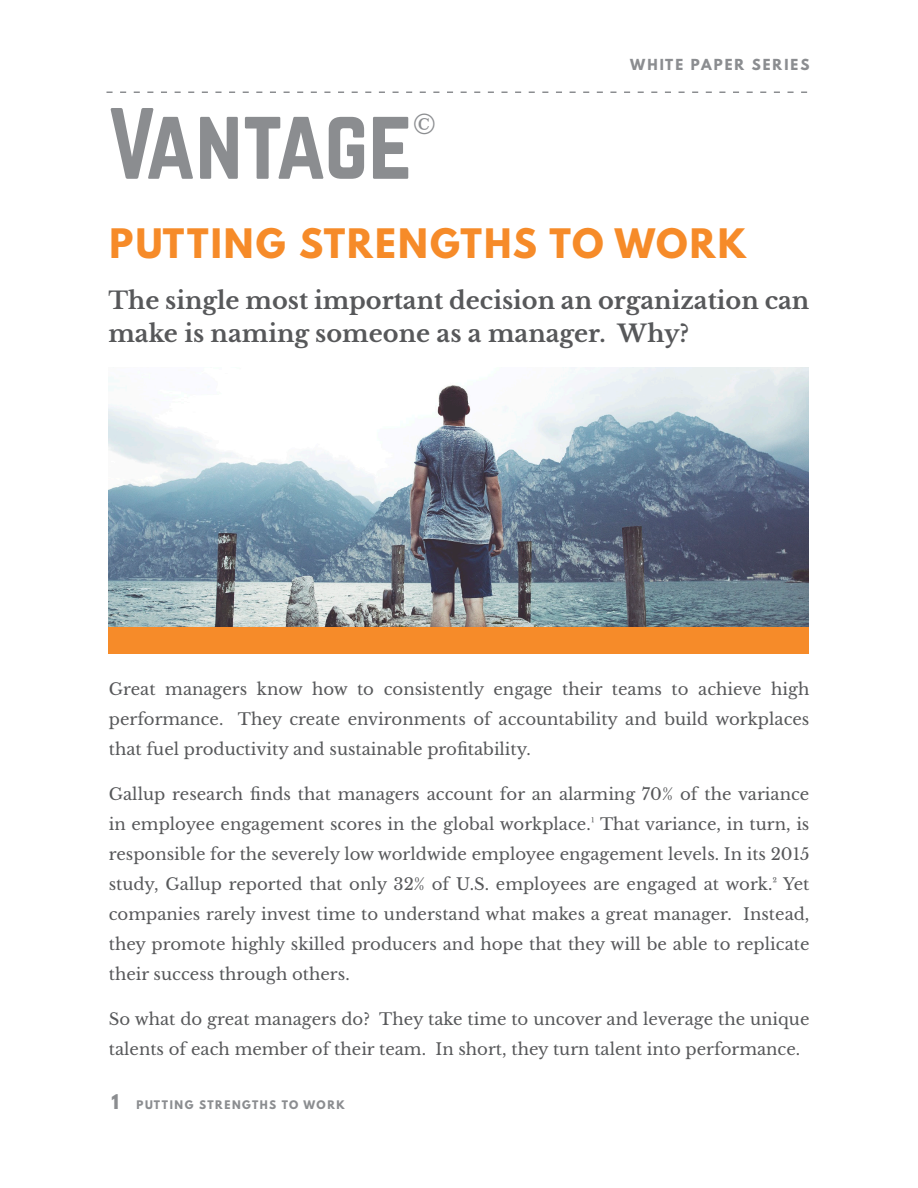
<style>
.page{position:relative;width:918px;height:1188px;background:#fff}
.page>*{position:absolute;margin:0;border:0;box-sizing:border-box;transform-origin:0 0}
.t1{font:88.5px "Norwester";letter-spacing:-.01em;color:#8b8d90}
.t2{font:700 36px "League Spartan";letter-spacing:.06em;color:#f68b29}
.t3{font:26.25px "Libre Baskerville";color:#8b8d90}
.t4{font:700 24px/33px "Libre Baskerville";color:#57585a}
.t5{font:16.5px/30px "Libre Baskerville";color:#57585a;text-align:justify}
.t6{font:700 13.5px "League Spartan";letter-spacing:.15em;color:#8b8d90}
.t7{font:700 10.5px "League Spartan";letter-spacing:.15em;color:#8b8d90}
.s1{font-size:18px}
</style>
<div class="page">
<div style="left:108px;top:626px;width:701px;height:28px;background:#f68b29"></div>
<svg style="left:106px;top:92px;width:701px;height:1px"></svg>
<img style="left:108px;top:367px;width:700px;height:259px">
<p class="t1" style="left:108px;top:101px;width:306px">Vantage</p>
<p class="t3" style="left:413px;top:108px;width:25px">©</p>
<p class="t6" style="left:630px;top:54px;width:181px">WHITE PAPER SERIES</p>
<p class="t2" style="left:110px;top:216px;width:638px">PUTTING STRENGTHS TO WORK</p>
<p class="t4" style="left:108px;top:284px;width:703px">The single most important decision an organization can make is naming someone as a manager. Why?</p>
<p class="t5" style="left:109px;top:674px;width:702px">Great managers know how to consistently engage their teams to achieve high performance. They create environments of accountability and build workplaces that fuel productivity and sustainable profitability.</p>
<p class="t5" style="left:109px;top:779px;width:702px">Gallup research finds that managers account for an alarming 70% of the variance in employee engagement scores in the global workplace.¹ That variance, in turn, is responsible for the severely low worldwide employee engagement levels. In its 2015 study, Gallup reported that only 32% of U.S. employees are engaged at work.² Yet companies rarely invest time to understand what makes a great manager. Instead, they promote highly skilled producers and hope that they will be able to replicate their success through others.</p>
<p class="t5" style="left:109px;top:1004px;width:702px">So what do great managers do? They take time to uncover and leverage the unique talents of each member of their team. In short, they turn talent into performance.</p>
<p class="t7" style="left:111px;top:1096px;width:235px"><span class="s1">1</span> PUTTING STRENGTHS TO WORK</p>
</div>
